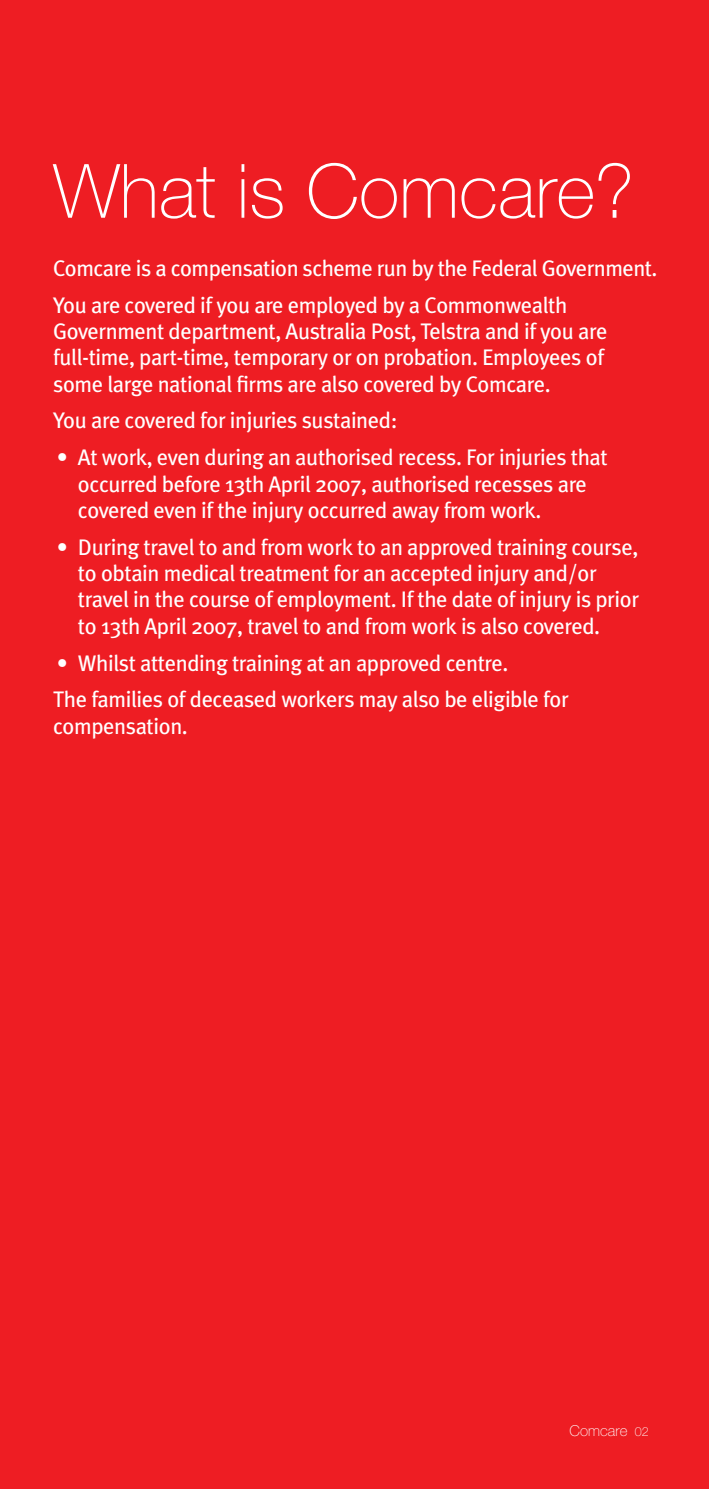
<style>
.page{position:relative;width:709px;height:1489px;background:#fff}
.page>*{position:absolute;margin:0;border:0;box-sizing:border-box;transform-origin:0 0}
.Heading_1A{font:100 75px "Helvetica Neue LT";color:#fff}
.Body_copy{font:22.5px/26.2px "Meta Plus";letter-spacing:-.02em;color:#fff}
.Body_copy_last_line{font:22.5px/26.2px "Meta Plus";letter-spacing:-.02em;color:#fff}
.Heading_1{font:100 15px "Helvetica Neue LT";color:#fff}
.s1{font-size:12.5px}
</style>
<div class="page">
<div style="left:0;top:0;width:709px;height:1488px;background:#ee1d23"></div>
<p class="Heading_1A" style="left:53px;top:148px;width:582px">What is Comcare?</p>
<p class="Body_copy" style="left:53px;top:255px;width:606px">Comcare is a compensation scheme run by the Federal Government.</p>
<p class="Body_copy" style="left:53px;top:291px;width:556px">You are covered if you are employed by a Commonwealth Government department, Australia Post, Telstra and if you are full-time, part-time, temporary or on probation. Employees of some large national firms are also covered by Comcare.</p>
<p class="Body_copy" style="left:53px;top:407px;width:346px">You are covered for injuries sustained:</p>
<p class="Body_copy" style="left:78px;top:444px;width:531px;text-indent:-21px">• At work, even during an authorised recess. For injuries that occurred before 13th April 2007, authorised recesses are covered even if the injury occurred away from work.</p>
<p class="Body_copy" style="left:78px;top:533px;width:562px;text-indent:-21px">• During travel to and from work to an approved training course, to obtain medical treatment for an accepted injury and/or travel in the course of employment. If the date of injury is prior to 13th April 2007, travel to and from work is also covered.</p>
<p class="Body_copy" style="left:57px;top:649px;width:453px">• Whilst attending training at an approved centre.</p>
<p class="Body_copy_last_line" style="left:53px;top:686px;width:517px">The families of deceased workers may also be eligible for compensation.</p>
<p class="Heading_1" style="left:569px;top:1421px;width:81px">Comcare <span class="s1">02</span></p>
</div>
